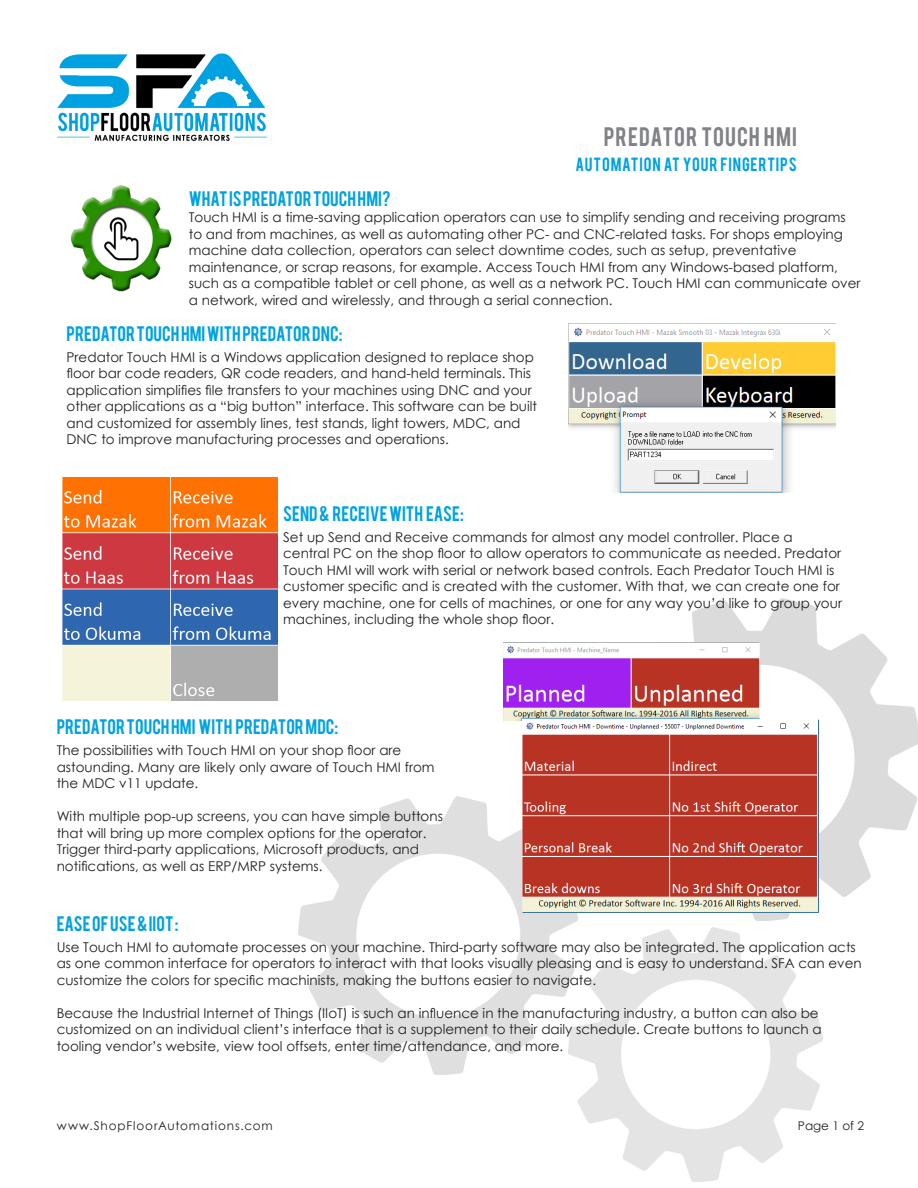
<style>
.page{position:relative;width:918px;height:1188px;background:#fff}
.page>*{position:absolute;margin:0;border:0;box-sizing:border-box;transform-origin:0 0}
.t1{font:21px "Bebas";letter-spacing:.05em;color:#808285}
.t2{font:16.5px "Bebas";letter-spacing:.005em;color:#00a2df}
.t3{font:15px "Bebas";letter-spacing:.06em;color:#00a2df}
.t4{font:13.5px/16.5px "Century Gothic";color:#231f20}
.t5{font:12px "Century Gothic";letter-spacing:.07em;color:#231f20}
</style>
<div class="page">
<img style="left:299px;top:796px;width:279px;height:279px">
<img style="left:598px;top:598px;width:320px;height:322px">
<img style="left:70px;top:185px;width:102px;height:107px">
<img style="left:568px;top:323px;width:268px;height:169px">
<img style="left:63px;top:477px;width:215px;height:223px">
<img style="left:501px;top:643px;width:318px;height:269px">
<img style="left:57px;top:54px;width:210px;height:88px">
<img style="left:568px;top:928px;width:255px;height:254px">
<p class="t1" style="left:604px;top:122px;width:195px">PREDATOR TOUCH HMI</p>
<p class="t3" style="left:576px;top:154px;width:223px">AUTOMATION AT YOUR FINGERTIPS</p>
<p class="t2" style="left:189px;top:186px;width:203px">WHAT IS PREDATOR TOUCH HMI?</p>
<p class="t4" style="left:189px;top:209px;width:673px">Touch HMI is a time-saving application operators can use to simplify sending and receiving programs to and from machines, as well as automating other PC- and CNC-related tasks. For shops employing machine data collection, operators can select downtime codes, such as setup, preventative maintenance, or scrap reasons, for example. Access Touch HMI from any Windows-based platform, such as a compatible tablet or cell phone, as well as a network PC. Touch HMI can communicate over a network, wired and wirelessly, and through a serial connection.</p>
<p class="t2" style="left:67px;top:321px;width:277px">PREDATOR TOUCH HMI WITH PREDATOR DNC:</p>
<p class="t4" style="left:67px;top:348px;width:472px">Predator Touch HMI is a Windows application designed to replace shop floor bar code readers, QR code readers, and hand-held terminals. This application simplifies file transfers to your machines using DNC and your other applications as a “big button” interface. This software can be built and customized for assembly lines, test stands, light towers, MDC, and DNC to improve manufacturing processes and operations.</p>
<p class="t2" style="left:283px;top:502px;width:182px">SEND &amp; RECEIVE WITH EASE:</p>
<p class="t4" style="left:283px;top:529px;width:560px">Set up Send and Receive commands for almost any model controller. Place a central PC on the shop floor to allow operators to communicate as needed. Predator Touch HMI will work with serial or network based controls. Each Predator Touch HMI is customer specific and is created with the customer. With that, we can create one for every machine, one for cells of machines, or one for any way you’d like to group your machines, including the whole shop floor.</p>
<p class="t2" style="left:57px;top:715px;width:283px">PREDATOR TOUCH HMI WITH PREDATOR MDC:</p>
<p class="t4" style="left:57px;top:742px;width:379px">The possibilities with Touch HMI on your shop floor are astounding. Many are likely only aware of Touch HMI from the MDC v11 update.</p>
<p class="t4" style="left:57px;top:808px;width:388px">With multiple pop-up screens, you can have simple buttons that will bring up more complex options for the operator.<br>Trigger third-party applications, Microsoft products, and notifications, as well as ERP/MRP systems.</p>
<p class="t2" style="left:57px;top:911px;width:124px">EASE OF USE &amp; IIOT :</p>
<p class="t4" style="left:57px;top:938px;width:807px">Use Touch HMI to automate processes on your machine. Third-party software may also be integrated. The application acts as one common interface for operators to interact with that looks visually pleasing and is easy to understand. SFA can even customize the colors for specific machinists, making the buttons easier to navigate.</p>
<p class="t4" style="left:57px;top:1004px;width:767px">Because the Industrial Internet of Things (IIoT) is such an influence in the manufacturing industry, a button can also be customized on an individual client’s interface that is a supplement to their daily schedule. Create buttons to launch a tooling vendor’s website, view tool offsets, enter time/attendance, and more.</p>
<p class="t5" style="left:57px;top:1117px;width:218px">www.ShopFloorAutomations.com</p>
<p class="t5" style="left:798px;top:1117px;width:68px">Page 1 of 2</p>
</div>
